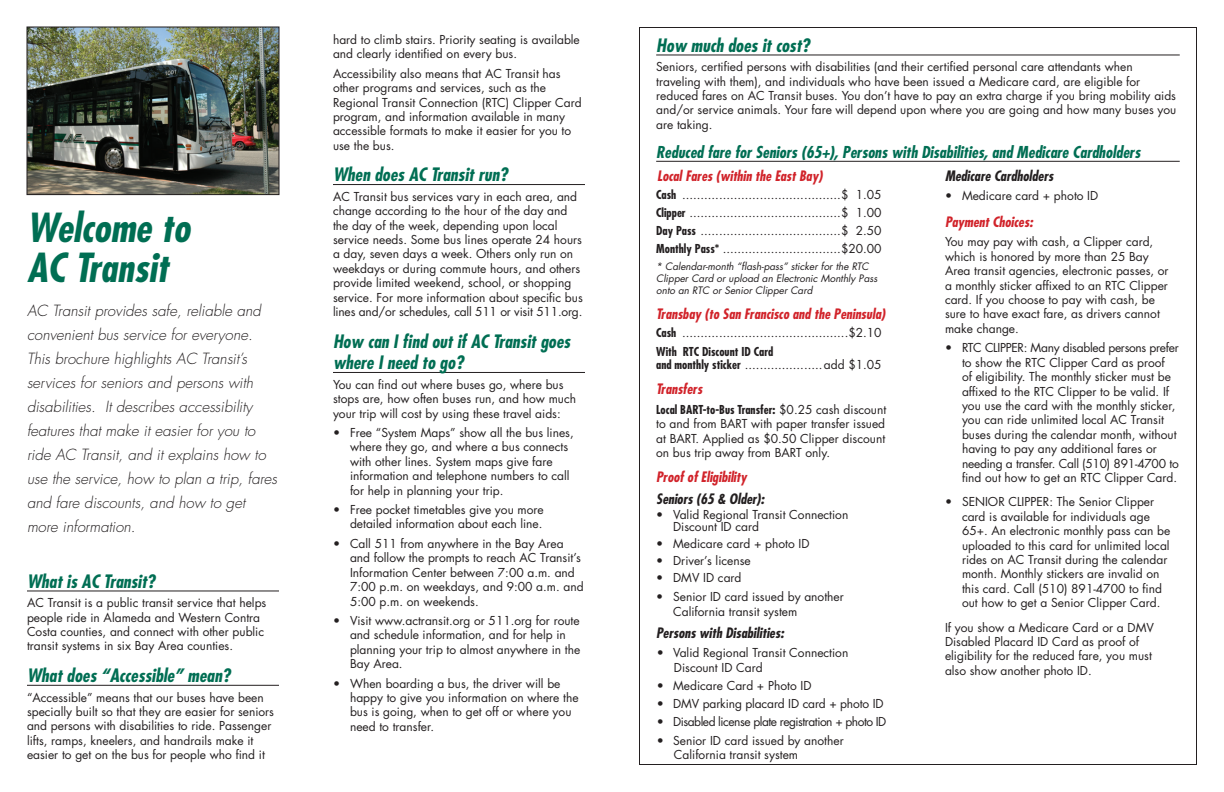
<style>
.page{position:relative;width:1224px;height:792px;background:#fff}
.page>*{position:absolute;margin:0;border:0;box-sizing:border-box;transform-origin:0 0}
.t1{font:italic 700 condensed 39px/40.1px "Futura Std";color:#006e53}
.t2{font:italic 700 condensed 18px/21.6px "Futura Std";color:#006e53}
.t3{font:italic 700 condensed 16px "Futura Std";color:#006e53}
.t4{font:italic 300 15px/24px "Futura Std";color:#231f20}
.t5{font:italic 700 condensed 14px "Futura Std";color:#d1232a}
.t6{font:italic 700 condensed 14px "Futura Std";color:#231f20}
.t7{font:12px/14.4px "Futura Std";color:#231f20}
.t8{font:12px "Futura Std";letter-spacing:-.04em;color:#231f20}
.t9{font:italic 10px/12px "Futura Std";color:#231f20}
.s1{font-weight:700;font-stretch:condensed}
</style>
<div class="page">
<hr style="left:27px;top:591px;width:252px;height:1px;background:#231f20">
<hr style="left:27px;top:685px;width:252px;height:1px;background:#231f20">
<hr style="left:333px;top:184px;width:252px;height:1px;background:#231f20">
<hr style="left:333px;top:372px;width:252px;height:1px;background:#231f20">
<hr style="left:656px;top:55px;width:524px;height:1px;background:#231f20">
<hr style="left:656px;top:161px;width:524px;height:1px;background:#231f20">
<img style="left:28px;top:28px;width:250px;height:165px">
<div style="left:26px;top:26px;width:254px;height:169px;border:1px solid #231f20"></div>
<h1 class="t1" style="left:27px;top:208px;width:165px">Welcome to<br>AC Transit</h1>
<p class="t4" style="left:27px;top:299px;width:252px">AC Transit provides safe, reliable and convenient bus service for everyone.<br>This brochure highlights AC Transit’s services for seniors and persons with disabilities. It describes accessibility features that make it easier for you to ride AC Transit, and it explains how to use the service, how to plan a trip, fares and fare discounts, and how to get more information.</p>
<h2 class="t2" style="left:27px;top:571px;width:130px">What is AC Transit?</h2>
<p class="t7" style="left:27px;top:596px;width:241px">AC Transit is a public transit service that helps people ride in Alameda and Western Contra Costa counties, and connect with other public transit systems in six Bay Area counties.</p>
<h2 class="t2" style="left:27px;top:665px;width:205px">What does “Accessible” mean?</h2>
<p class="t7" style="left:27px;top:690px;width:249px">“Accessible” means that our buses have been specially built so that they are easier for seniors and persons with disabilities to ride. Passenger lifts, ramps, kneelers, and handrails make it easier to get on the bus for people who find it</p>
<p class="t7" style="left:333px;top:32px;width:248px">hard to climb stairs. Priority seating is available and clearly identified on every bus.</p>
<p class="t7" style="left:333px;top:66px;width:250px">Accessibility also means that AC Transit has other programs and services, such as the Regional Transit Connection (RTC) Clipper Card program, and information available in many accessible formats to make it easier for you to use the bus.</p>
<h2 class="t2" style="left:333px;top:164px;width:176px">When does AC Transit run?</h2>
<p class="t7" style="left:333px;top:189px;width:251px">AC Transit bus services vary in each area, and change according to the hour of the day and the day of the week, depending upon local service needs. Some bus lines operate 24 hours a day, seven days a week. Others only run on weekdays or during commute hours, and others provide limited weekend, school, or shopping service. For more information about specific bus lines and/or schedules, call 511 or visit 511.org.</p>
<h2 class="t2" style="left:333px;top:331px;width:239px">How can I find out if AC Transit goes where I need to go?</h2>
<p class="t7" style="left:333px;top:377px;width:245px">You can find out where buses go, where bus stops are, how often buses run, and how much your trip will cost by using these travel aids:</p>
<p class="t7" style="left:350px;top:426px;width:225px;text-indent:-17px">• Free “System Maps” show all the bus lines, where they go, and where a bus connects with other lines. System maps give fare information and telephone numbers to call for help in planning your trip.</p>
<p class="t7" style="left:333px;top:503px;width:212px;text-align:right">• Free pocket timetables give you more detailed information about each line.</p>
<p class="t7" style="left:350px;top:536px;width:235px;text-indent:-17px">• Call 511 from anywhere in the Bay Area and follow the prompts to reach AC Transit’s Information Center between 7:00 a.m. and 7:00 p.m. on weekdays, and 9:00 a.m. and 5:00 p.m. on weekends.</p>
<p class="t7" style="left:350px;top:613px;width:232px;text-indent:-17px">• Visit www.actransit.org or 511.org for route and schedule information, and for help in planning your trip to almost anywhere in the Bay Area.</p>
<p class="t7" style="left:350px;top:676px;width:230px;text-indent:-17px">• When boarding a bus, the driver will be happy to give you information on where the bus is going, when to get off or where you need to transfer.</p>
<h2 class="t2" style="left:656px;top:35px;width:155px">How much does it cost?</h2>
<p class="t7" style="left:656px;top:60px;width:522px">Seniors, certified persons with disabilities (and their certified personal care attendants when traveling with them), and individuals who have been issued a Medicare card, are eligible for reduced fares on AC Transit buses. You don’t have to pay an extra charge if you bring mobility aids and/or service animals. Your fare will depend upon where you are going and how many buses you are taking.</p>
<h3 class="t3" style="left:656px;top:142px;width:486px">Reduced fare for Seniors (65+), Persons with Disabilities, and Medicare Cardholders</h3>
<p class="t5" style="left:657px;top:167px;width:167px">Local Fares (within the East Bay)</p>
<p class="t7" style="left:656px;top:185px;width:227px;line-height:18px;text-align:justify"><span class="s1">Cash</span> ...........................................$ 1.05<br><span class="s1">Clipper</span> .........................................$ 1.00<br><span class="s1">Day Pass</span> ......................................$ 2.50<br><span class="s1">Monthly Pass*</span> ................................$20.00</p>
<p class="t9" style="left:656px;top:260px;width:223px">* Calendar-month “flash-pass” sticker for the RTC<br>Clipper Card or upload an Electronic Monthly Pass onto an RTC or Senior Clipper Card</p>
<p class="t5" style="left:656px;top:305px;width:231px">Transbay (to San Francisco and the Peninsula)</p>
<p class="t7" style="left:656px;top:323px;width:227px;line-height:19.4px"><span class="s1">Cash</span> .............................................$2.10<br><span class="s1">With RTC Discount ID Card</span></p>
<p class="t7" style="left:656px;top:358px;width:227px"><span class="s1">and monthly sticker</span> .....................add $1.05</p>
<p class="t5" style="left:656px;top:380px;width:48px">Transfers</p>
<p class="t7" style="left:656px;top:402px;width:232px;text-align:justify"><span class="s1">Local BART-to-Bus Transfer:</span> $0.25 cash discount to and from BART with paper transfer issued at BART. Applied as $0.50 Clipper discount on bus trip away from BART only.</p>
<p class="t5" style="left:656px;top:468px;width:92px">Proof of Eligibility</p>
<p class="t6" style="left:656px;top:490px;width:110px">Seniors (65 &amp; Older):</p>
<p class="t7" style="left:673px;top:509px;width:177px;line-height:12px;text-indent:-17px">• Valid Regional Transit Connection<br>Discount ID card</p>
<p class="t7" style="left:656px;top:536px;width:155px">• Medicare card + photo ID</p>
<p class="t7" style="left:656px;top:553px;width:96px">• Driver’s license</p>
<p class="t7" style="left:656px;top:571px;width:87px">• DMV ID card</p>
<p class="t7" style="left:673px;top:590px;width:172px;text-indent:-17px">• Senior ID card issued by another<br>California transit system</p>
<p class="t6" style="left:656px;top:624px;width:129px">Persons with Disabilities:</p>
<p class="t7" style="left:674px;top:646px;width:176px;text-indent:-17px">• Valid Regional Transit Connection<br>Discount ID Card</p>
<p class="t7" style="left:657px;top:678px;width:156px">• Medicare Card + Photo ID</p>
<p class="t7" style="left:657px;top:696px;width:228px">• DMV parking placard ID card + photo ID</p>
<p class="t8" style="left:657px;top:714px;width:231px">• Disabled license plate registration + photo ID</p>
<p class="t7" style="left:674px;top:734px;width:171px;text-indent:-17px">• Senior ID card issued by another<br>California transit system</p>
<p class="t6" style="left:945px;top:167px;width:110px">Medicare Cardholders</p>
<p class="t7" style="left:945px;top:189px;width:155px">• Medicare card + photo ID</p>
<p class="t5" style="left:945px;top:213px;width:89px">Payment Choices:</p>
<p class="t7" style="left:945px;top:235px;width:225px">You may pay with cash, a Clipper card, which is honored by more than 25 Bay Area transit agencies, electronic passes, or a monthly sticker affixed to an RTC Clipper card. If you choose to pay with cash, be sure to have exact fare, as drivers cannot make change.</p>
<p class="t7" style="left:962px;top:341px;width:218px;text-indent:-17px">• RTC CLIPPER: Many disabled persons prefer to show the RTC Clipper Card as proof<br>of eligibility. The monthly sticker must be affixed to the RTC Clipper to be valid. If you use the card with the monthly sticker, you can ride unlimited local AC Transit buses during the calendar month, without having to pay any additional fares or needing a transfer. Call (510) 891-4700 to find out how to get an RTC Clipper Card.</p>
<p class="t7" style="left:962px;top:495px;width:210px;text-indent:-17px">• SENIOR CLIPPER: The Senior Clipper card is available for individuals age 65+. An electronic monthly pass can be uploaded to this card for unlimited local rides on AC Transit during the calendar month. Monthly stickers are invalid on this card. Call (510) 891-4700 to find out how to get a Senior Clipper Card.</p>
<p class="t7" style="left:945px;top:620px;width:210px">If you show a Medicare Card or a DMV Disabled Placard ID Card as proof of eligibility for the reduced fare, you must also show another photo ID.</p>
</div>
